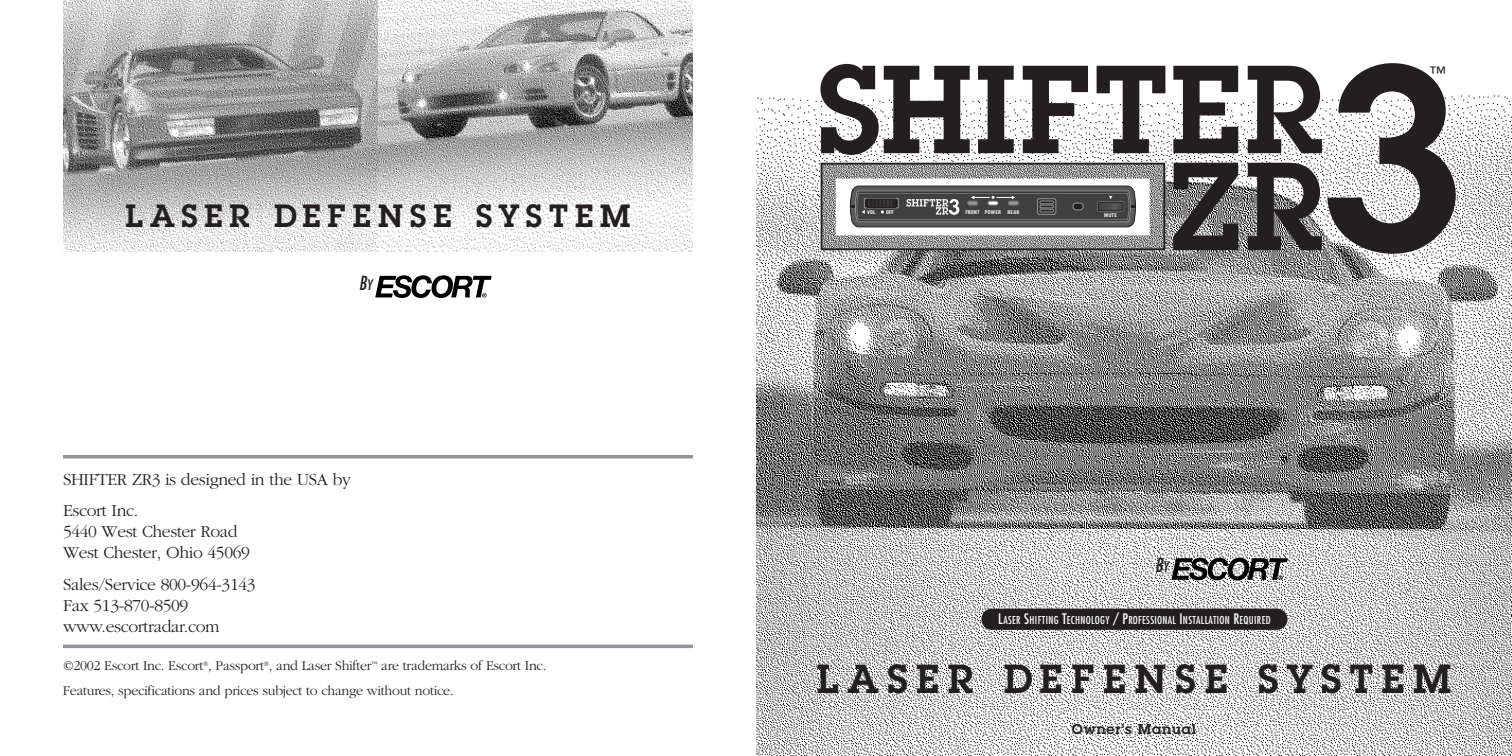
<style>
.page{position:relative;width:1512px;height:756px;background:#fff}
.page>*{position:absolute;margin:0;border:0;box-sizing:border-box;transform-origin:0 0}
.t1{font:600 39.73px "Lubalin Graph";letter-spacing:.22em;color:#231f20}
.t2{font:600 31.5px "Lubalin Graph";letter-spacing:.22em;color:#231f20}
.t3{font:italic condensed 18.9px "Futura";color:#231f20}
.t4{font:300 17.5px/21px "Garamond";letter-spacing:-.02em;color:#231f20}
.t5{font:600 17.5px "Lubalin Graph";color:#231f20}
.t6{font:300 14px/24.5px "Garamond";letter-spacing:-.02em;color:#231f20}
.t7{font:600 14px "Lubalin Graph";letter-spacing:.06em;color:#231f20}
.t8{font:condensed 10.67px "Futura";letter-spacing:.035em;color:#fff}
.t9{font:700 5.25px "Trade Gothic";letter-spacing:.025em;color:#fff}
.s1{font-size:14.17px}
</style>
<div class="page">
<img style="left:378px;top:0;width:315px;height:252px">
<svg style="left:63px;top:0;width:315px;height:252px;background:#aeaeae"></svg>
<hr style="left:63px;top:645px;width:630px;height:3px;background:#939598">
<hr style="left:63px;top:455px;width:630px;height:3px;background:#939598">
<img style="left:756px;top:63px;width:756px;height:693px">
<svg style="left:820px;top:64px;width:150px;height:91px"></svg>
<svg style="left:978px;top:66px;width:36px;height:87px"></svg>
<svg style="left:1023px;top:66px;width:65px;height:87px"></svg>
<svg style="left:1097px;top:66px;width:68px;height:87px"></svg>
<svg style="left:1173px;top:66px;width:65px;height:87px"></svg>
<svg style="left:1173px;top:163px;width:65px;height:87px;background:#504d4e"></svg>
<svg style="left:1248px;top:63px;width:208px;height:191px"></svg>
<img style="left:824px;top:166px;width:338px;height:81px">
<div style="left:821px;top:163px;width:344px;height:87px;border:2px solid #231f20"></div>
<div style="left:981px;top:609px;width:307px;height:21px;background:#231f20;border-radius:11px"></div>
<svg style="left:1171px;top:558px;width:117px;height:22px"></svg>
<svg style="left:375px;top:275px;width:117px;height:23px"></svg>
<h2 class="t2" style="left:126px;top:205px;width:506px">LASER DEFENSE SYSTEM</h2>
<p class="t3" style="left:359px;top:274px;width:15px">B<span class="s1">Y</span></p>
<p class="t4" style="left:63px;top:465px;width:289px;line-height:31.5px">SHIFTER ZR3 is designed in the USA by<br>Escort Inc.</p>
<p class="t4" style="left:63px;top:523px;width:188px">5440 West Chester Road<br>West Chester, Ohio 45069</p>
<p class="t4" style="left:63px;top:575px;width:194px">Sales/Service 800-964-3143<br>Fax 513-870-8509 www.escortradar.com</p>
<p class="t6" style="left:63px;top:655px;width:485px">©2002 Escort Inc. Escort<sup>®</sup>, Passport<sup>®</sup>, and Laser Shifter<sup>™</sup> are trademarks of Escort Inc.<br>Features, specifications and prices subject to change without notice.</p>
<p class="t9" style="left:867px;top:210px;width:10px">VOL</p>
<p class="t9" style="left:886px;top:210px;width:9px">OFF</p>
<p class="t9" style="left:965px;top:210px;width:16px">FRONT</p>
<p class="t9" style="left:1008px;top:210px;width:13px">REAR</p>
<p class="t9" style="left:985px;top:210px;width:18px">POWER</p>
<p class="t9" style="left:1104px;top:213px;width:14px">MUTE</p>
<p class="t3" style="left:1155px;top:557px;width:15px">B<span class="s1">Y</span></p>
<p class="t8" style="left:998px;top:615px;width:274px"><span class="s1">L</span>ASER <span class="s1">S</span>HIFTING <span class="s1">T</span>ECHNOLOGY <span class="s1">/ P</span>ROFESSIONAL <span class="s1">I</span>NSTALLATION <span class="s1">R</span>EQUIRED</p>
<p class="t5" style="left:1430px;top:66px;width:19px">™</p>
<h1 class="t1" style="left:817px;top:665px;width:636px">LASER DEFENSE SYSTEM</h1>
<p class="t7" style="left:1072px;top:724px;width:126px">Owner’s Manual</p>
</div>
